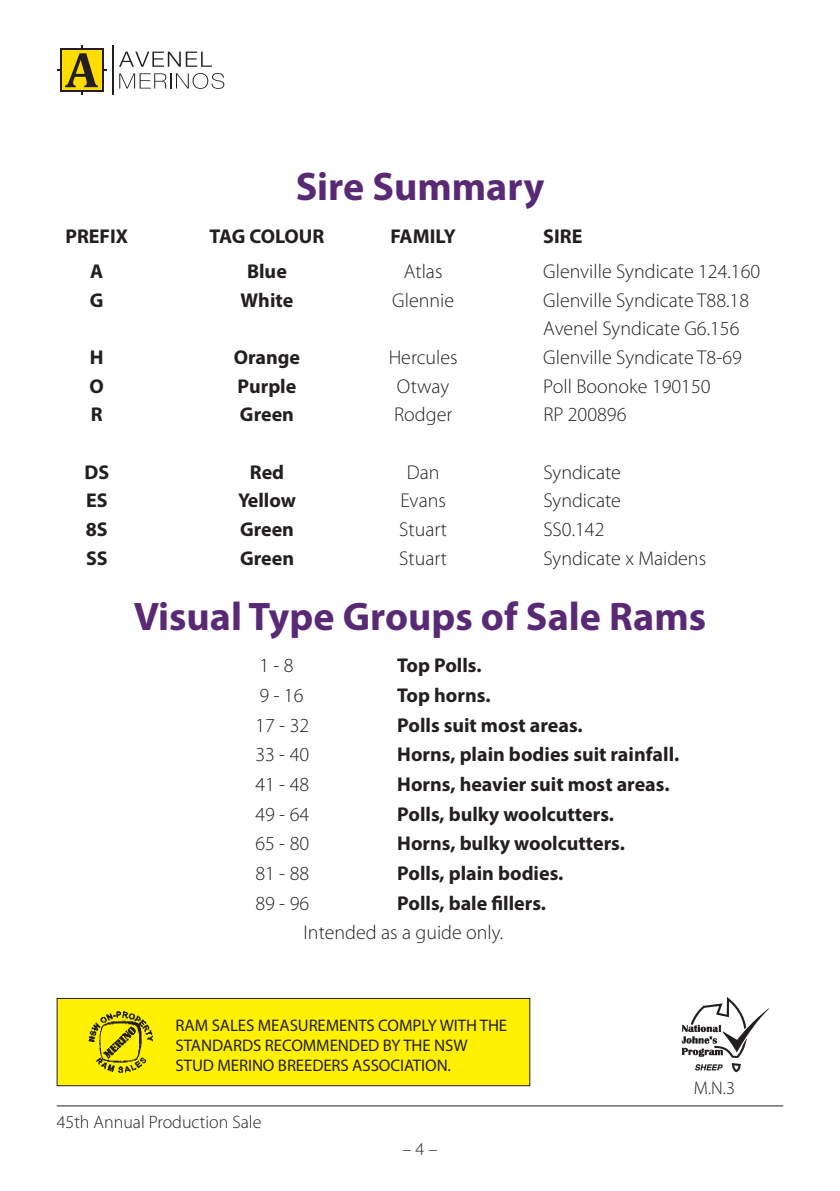
<style>
.page{position:relative;width:840px;height:1191px;background:#fff}
.page>*{position:absolute;margin:0;border:0;box-sizing:border-box;transform-origin:0 0}
.t1{font:700 40px "Myriad Pro";color:#592975}
.t2{font:300 20px/28.6px "Myriad Pro";color:#231f20}
.t3{font:700 20px "Myriad Pro";color:#231f20}
.t4{font:700 20px "Myriad Pro";letter-spacing:-.025em;color:#231f20}
.t5{font:300 18.2px "Myriad Pro";color:#231f20}
.t6{font:300 18px "Myriad Pro";color:#231f20}
.t7{font:16.8px/20.2px "Myriad Pro";letter-spacing:-.005em;color:#231f20}
</style>
<div class="page">
<svg style="left:119px;top:52px;width:93px;height:15px"></svg>
<svg style="left:119px;top:73px;width:105px;height:16px"></svg>
<hr style="left:57px;top:69px;width:49px;height:2px;background:#231f20">
<hr style="left:81px;top:45px;width:1px;height:50px;background:#231f20">
<hr style="left:112px;top:45px;width:2px;height:50px;background:#231f20">
<div style="left:60px;top:48px;width:43px;height:44px;background:linear-gradient(to right,#231f20,#231f20)"></div>
<div style="left:62px;top:50px;width:39px;height:40px;background:#ffdc01"></div>
<svg style="left:65px;top:53px;width:33px;height:34px"></svg>
<hr style="left:57px;top:1105px;width:725px;height:1px;background:#231f20">
<img style="left:681px;top:997px;width:89px;height:76px">
<div style="left:57px;top:998px;width:472px;height:87px;background:#fff101"></div>
<div style="left:57px;top:998px;width:473px;height:88px;border:1px solid #231f20"></div>
<img style="left:88px;top:1011px;width:66px;height:62px">
<h1 class="t1" style="left:295px;top:161px;width:250px">Sire Summary</h1>
<p class="t3" style="left:65px;top:223px;width:64px">PREFIX</p>
<p class="t4" style="left:209px;top:223px;width:116px">TAG COLOUR</p>
<p class="t3" style="left:390px;top:223px;width:67px">FAMILY</p>
<p class="t3" style="left:543px;top:223px;width:41px">SIRE</p>
<p class="t3" style="left:90px;top:258px;width:15px">A</p>
<p class="t3" style="left:247px;top:258px;width:41px">Blue</p>
<p class="t2" style="left:403px;top:257px;width:40px">Atlas</p>
<p class="t2" style="left:543px;top:257px;width:218px">Glenville Syndicate 124.160</p>
<p class="t3" style="left:90px;top:287px;width:15px">G</p>
<p class="t3" style="left:240px;top:287px;width:54px">White</p>
<p class="t2" style="left:392px;top:285px;width:63px">Glennie</p>
<p class="t2" style="left:543px;top:285px;width:207px">Glenville Syndicate T88.18<br>Avenel Syndicate G6.156</p>
<p class="t3" style="left:90px;top:344px;width:15px">H</p>
<p class="t3" style="left:234px;top:344px;width:68px">Orange</p>
<p class="t2" style="left:388px;top:343px;width:70px">Hercules</p>
<p class="t2" style="left:543px;top:343px;width:200px">Glenville Syndicate T8-69</p>
<p class="t3" style="left:90px;top:373px;width:16px">O</p>
<p class="t3" style="left:237px;top:373px;width:60px">Purple</p>
<p class="t2" style="left:397px;top:371px;width:54px">Otway</p>
<p class="t2" style="left:543px;top:371px;width:169px">Poll Boonoke 190150</p>
<p class="t3" style="left:91px;top:401px;width:13px">R</p>
<p class="t3" style="left:240px;top:401px;width:55px">Green</p>
<p class="t2" style="left:394px;top:400px;width:60px">Rodger</p>
<p class="t2" style="left:543px;top:400px;width:85px">RP 200896</p>
<p class="t3" style="left:84px;top:459px;width:26px">DS</p>
<p class="t3" style="left:250px;top:459px;width:36px">Red</p>
<p class="t2" style="left:406px;top:457px;width:34px">Dan</p>
<p class="t2" style="left:543px;top:457px;width:79px">Syndicate</p>
<p class="t3" style="left:86px;top:487px;width:23px">ES</p>
<p class="t3" style="left:238px;top:487px;width:59px">Yellow</p>
<p class="t2" style="left:400px;top:486px;width:47px">Evans</p>
<p class="t2" style="left:543px;top:486px;width:79px">Syndicate</p>
<p class="t3" style="left:86px;top:516px;width:23px">8S</p>
<p class="t3" style="left:240px;top:516px;width:55px">Green</p>
<p class="t2" style="left:399px;top:515px;width:49px">Stuart</p>
<p class="t2" style="left:543px;top:515px;width:63px">SS0.142</p>
<p class="t3" style="left:86px;top:545px;width:23px">SS</p>
<p class="t3" style="left:240px;top:545px;width:55px">Green</p>
<p class="t2" style="left:399px;top:543px;width:49px">Stuart</p>
<p class="t2" style="left:543px;top:543px;width:164px">Syndicate x Maidens</p>
<h1 class="t1" style="left:134px;top:590px;width:573px">Visual Type Groups of Sale Rams</h1>
<p class="t2" style="left:259px;top:651px;width:36px">1 - 8</p>
<p class="t3" style="left:397px;top:652px;width:86px">Top Polls.</p>
<p class="t2" style="left:259px;top:681px;width:45px">9 - 16</p>
<p class="t3" style="left:397px;top:682px;width:95px">Top horns.</p>
<p class="t2" style="left:255px;top:710px;width:55px">17 - 32</p>
<p class="t3" style="left:397px;top:712px;width:187px">Polls suit most areas.</p>
<p class="t2" style="left:255px;top:740px;width:55px">33 - 40</p>
<p class="t3" style="left:397px;top:741px;width:283px">Horns, plain bodies suit rainfall.</p>
<p class="t2" style="left:255px;top:770px;width:55px">41 - 48</p>
<p class="t3" style="left:397px;top:771px;width:273px">Horns, heavier suit most areas.</p>
<p class="t2" style="left:255px;top:799px;width:55px">49 - 64</p>
<p class="t3" style="left:397px;top:801px;width:218px">Polls, bulky woolcutters.</p>
<p class="t2" style="left:255px;top:829px;width:55px">65 - 80</p>
<p class="t3" style="left:397px;top:830px;width:229px">Horns, bulky woolcutters.</p>
<p class="t2" style="left:255px;top:859px;width:55px">81 - 88</p>
<p class="t3" style="left:397px;top:860px;width:167px">Polls, plain bodies.</p>
<p class="t2" style="left:255px;top:888px;width:55px">89 - 96</p>
<p class="t3" style="left:397px;top:890px;width:150px">Polls, bale fillers.</p>
<p class="t2" style="left:303px;top:918px;width:201px">Intended as a guide only.</p>
<p class="t7" style="left:175px;top:1014px;width:333px">RAM SALES MEASUREMENTS COMPLY WITH THE<br>STANDARDS RECOMMENDED BY THE NSW<br>STUD MERINO BREEDERS ASSOCIATION.</p>
<p class="t6" style="left:57px;top:1111px;width:206px">45th Annual Production Sale</p>
<p class="t6" style="left:402px;top:1138px;width:36px">– 4 –</p>
<p class="t5" style="left:693px;top:1076px;width:42px">M.N.3</p>
</div>
